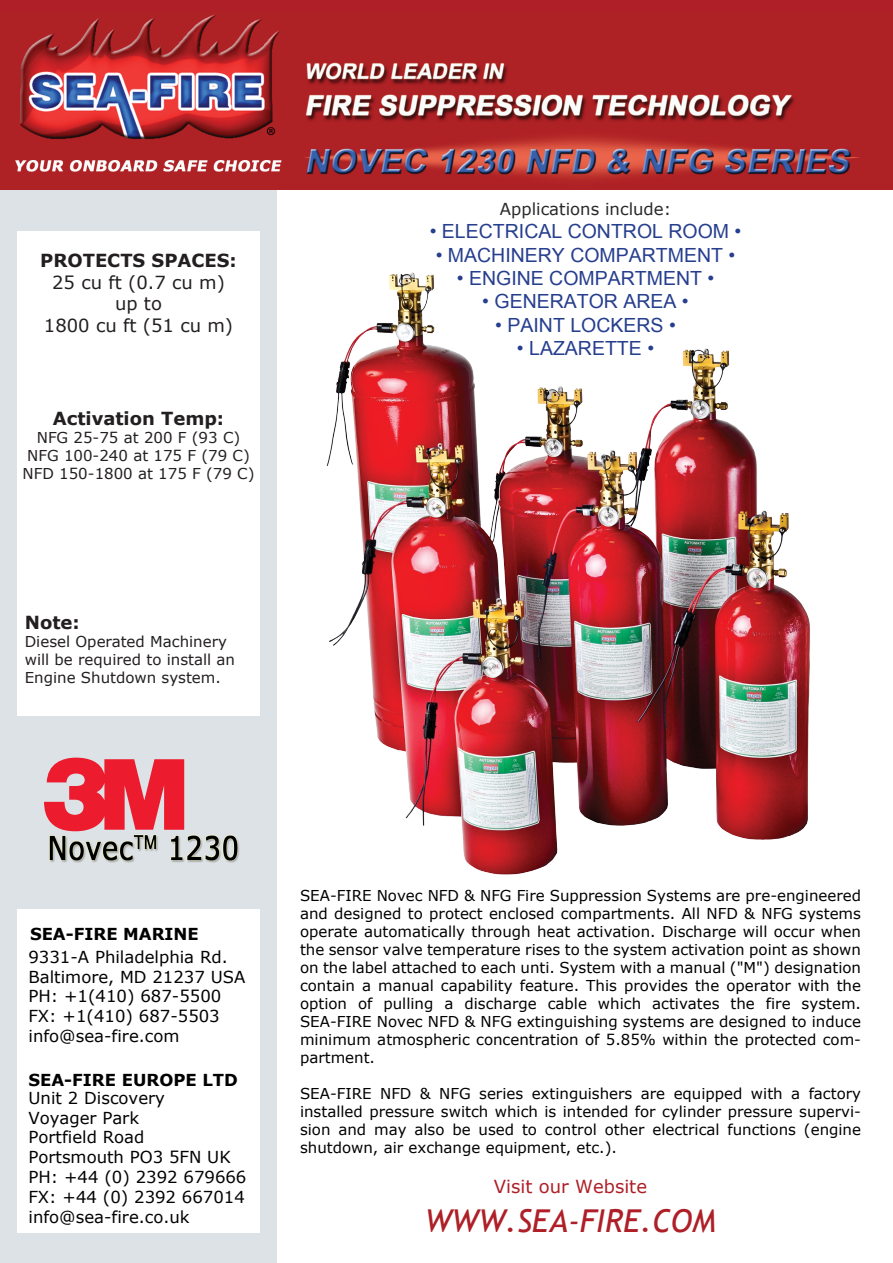
<style>
.page{position:relative;width:893px;height:1263px;background:#fff}
.page>*{position:absolute;margin:0;border:0;box-sizing:border-box;transform-origin:0 0}
.t1{font:italic 31.5px "Trebuchet MS";color:#ae1f27}
.t2{font:19.5px "Arial";color:#263e8e}
.t3{font:700 18px "Verdana";color:#231f20}
.t4{font:18px/21.6px "Verdana";color:#231f20;text-align:center}
.t5{font:18px "Verdana";color:#ae1f27}
.t6{font:16.5px/19.8px "Verdana";color:#020202}
.t7{font:16.5px "Verdana";color:#292929}
.t8{font:700 16.5px "Verdana";color:#000100}
.t9{font:700 16.5px "Verdana";color:#000}
.t10{font:15px/18px "Verdana";color:#000;text-align:justify}
.t11{font:15px/18px "Verdana";color:#231f20;text-align:center}
</style>
<div class="page">
<div style="left:0;top:185px;width:276px;height:1078px;background:#dde2e6"></div>
<div style="left:18px;top:231px;width:242px;height:485px;background:#fff"></div>
<div style="left:18px;top:909px;width:242px;height:323px;background:#fff"></div>
<img style="left:0;top:11px;width:893px;height:178px">
<svg style="left:44px;top:757px;width:140px;height:63px"></svg>
<img style="left:49px;top:820px;width:190px;height:43px">
<img style="left:326px;top:272px;width:485px;height:603px">
<div style="left:0;top:0;width:893px;height:11px;background:#ae1f27"></div>
<p class="t3" style="left:40px;top:248px;width:198px">PROTECTS SPACES:</p>
<p class="t4" style="left:44px;top:271px;width:191px">25 cu ft (0.7 cu m) up to<br>1800 cu ft (51 cu m)</p>
<p class="t3" style="left:53px;top:406px;width:173px">Activation Temp:</p>
<p class="t11" style="left:23px;top:429px;width:234px">NFG 25-75 at 200 F (93 C)<br>NFG 100-240 at 175 F (79 C)<br>NFD 150-1800 at 175 F (79 C)</p>
<p class="t3" style="left:25px;top:609px;width:57px">Note:</p>
<p class="t11" style="left:25px;top:632px;width:212px;text-align:left">Diesel Operated Machinery will be required to install an<br>Engine Shutdown system.</p>
<p class="t7" style="left:500px;top:197px;width:173px">Applications include:</p>
<h2 class="t2" style="left:430px;top:219px;width:313px">• ELECTRICAL CONTROL ROOM •</h2>
<h2 class="t2" style="left:436px;top:242px;width:301px">• MACHINERY COMPARTMENT •</h2>
<h2 class="t2" style="left:457px;top:265px;width:259px">• ENGINE COMPARTMENT •</h2>
<h2 class="t2" style="left:482px;top:289px;width:208px">• GENERATOR AREA •</h2>
<h2 class="t2" style="left:495px;top:312px;width:182px">• PAINT LOCKERS •</h2>
<h2 class="t2" style="left:517px;top:336px;width:139px">• LAZARETTE •</h2>
<p class="t9" style="left:30px;top:923px;width:170px">SEA-FIRE MARINE</p>
<p class="t6" style="left:28px;top:947px;width:218px">9331-A Philadelphia Rd.<br>Baltimore, MD 21237 USA<br>PH: +1(410) 687-5500<br>FX: +1(410) 687-5503 info@sea-fire.com</p>
<p class="t8" style="left:28px;top:1068px;width:211px">SEA-FIRE EUROPE LTD</p>
<p class="t6" style="left:28px;top:1088px;width:219px">Unit 2 Discovery<br>Voyager Park<br>Portfield Road<br>Portsmouth PO3 5FN UK<br>PH: +44 (0) 2392 679666<br>FX: +44 (0) 2392 667014 info@sea-fire.co.uk</p>
<p class="t10" style="left:300px;top:886px;width:563px">SEA-FIRE Novec NFD &amp; NFG Fire Suppression Systems are pre-engineered and designed to protect enclosed compartments. All NFD &amp; NFG systems operate automatically through heat activation. Discharge will occur when the sensor valve temperature rises to the system activation point as shown on the label attached to each unti. System with a manual ("M") designation contain a manual capability feature. This provides the operator with the option of pulling a discharge cable which activates the fire system.<br>SEA-FIRE Novec NFD &amp; NFG extinguishing systems are designed to induce minimum atmospheric concentration of 5.85% within the protected com&shy;partment.</p>
<p class="t10" style="left:300px;top:1084px;width:563px">SEA-FIRE NFD &amp; NFG series extinguishers are equipped with a factory installed pressure switch which is intended for cylinder pressure supervi&shy;sion and may also be used to control other electrical functions (engine shutdown, air exchange equipment, etc.).</p>
<p class="t5" style="left:494px;top:1174px;width:155px">Visit our Website</p>
<h1 class="t1" style="left:425px;top:1202px;width:293px">WWW.SEA-FIRE.COM</h1>
</div>
